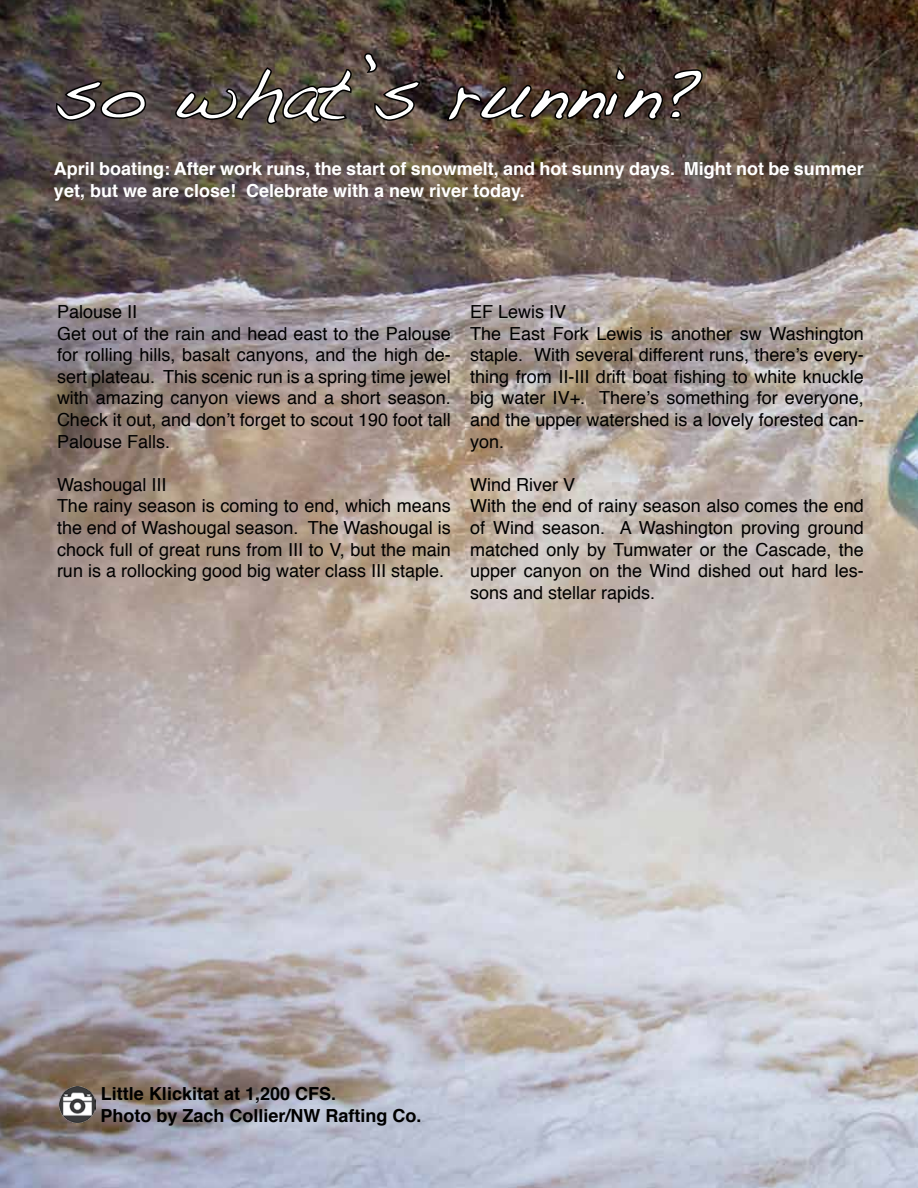
<style>
.page{position:relative;width:918px;height:1188px;background:#fff}
.page>*{position:absolute;margin:0;border:0;box-sizing:border-box;transform-origin:0 0}
.t1{font:72px "Handwriting Dakota";color:#fff}
.t2{font:18px/21.6px "Helvetica";color:#000}
.t3{font:700 18px/21.6px "Helvetica";color:#fff}
.t4{font:700 18px/21.6px "Helvetica";color:#000}
</style>
<div class="page">
<img style="left:0;top:0;width:918px;height:1188px">
<svg style="left:54px;top:78px;width:94px;height:44px;background:#38302f"></svg>
<svg style="left:174px;top:65px;width:180px;height:61px;background:#433b33"></svg>
<svg style="left:363px;top:52px;width:59px;height:70px;background:#433833"></svg>
<svg style="left:446px;top:64px;width:258px;height:58px;background:#3d2f26"></svg>
<img style="left:60px;top:1086px;width:35px;height:36px">
<h1 class="t1" style="left:56px;top:50px;width:647px">so what’s runnin?</h1>
<p class="t3" style="left:54px;top:159px;width:811px">April boating: After work runs, the start of snowmelt, and hot sunny days. Might not be summer yet, but we are close! Celebrate with a new river today.</p>
<p class="t2" style="left:57px;top:301px;width:395px">Palouse II<br>Get out of the rain and head east to the Palouse for rolling hills, basalt canyons, and the high de&shy;sert plateau. This scenic run is a spring time jewel with amazing canyon views and a short season.<br>Check it out, and don’t forget to scout 190 foot tall Palouse Falls.</p>
<p class="t2" style="left:57px;top:474px;width:395px">Washougal III<br>The rainy season is coming to end, which means the end of Washougal season. The Washougal is chock full of great runs from III to V, but the main run is a rollocking good big water class III staple.</p>
<p class="t2" style="left:470px;top:301px;width:395px">EF Lewis IV<br>The East Fork Lewis is another sw Washington staple. With several different runs, there’s every&shy;thing from II-III drift boat fishing to white knuckle big water IV+. There’s something for everyone, and the upper watershed is a lovely forested can&shy;yon.</p>
<p class="t2" style="left:470px;top:474px;width:395px">Wind River V<br>With the end of rainy season also comes the end of Wind season. A Washington proving ground matched only by Tumwater or the Cascade, the upper canyon on the Wind dished out hard les&shy;sons and stellar rapids.</p>
<p class="t4" style="left:101px;top:1083px;width:323px">Little Klickitat at 1,200 CFS.<br>Photo by Zach Collier/NW Rafting Co.</p>
</div>
